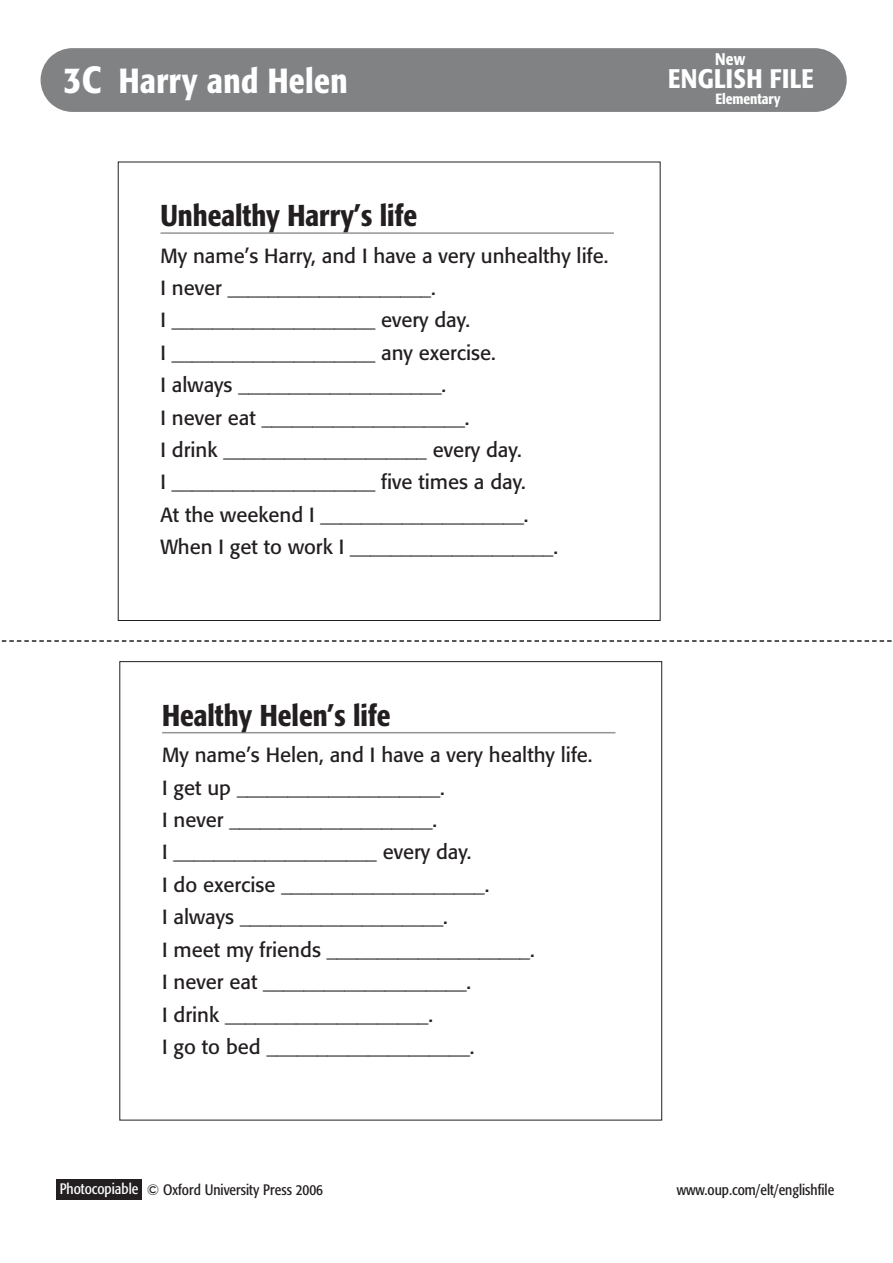
<style>
.page{position:relative;width:893px;height:1263px;background:#fff}
.page>*{position:absolute;margin:0;border:0;box-sizing:border-box;transform-origin:0 0}
.t1{font:500 condensed 34.5px "Formata";letter-spacing:.01em;color:#fff}
.t2{font:500 condensed 29.85px "Formata";color:#231f20}
.t3{font:500 condensed 26.55px "Formata";letter-spacing:.02em;color:#fff}
.t4{font:20.25px/32.4px "Formata";color:#231f20}
.t5{font:500 condensed 16.8px "Formata";color:#fff}
.t6{font:condensed 15px "Formata";color:#231f20}
.t7{font:500 condensed 14.7px "Formata";color:#fff}
.s1{font-size:37.5px}
.s2{color:#fff}
</style>
<div class="page">
<div style="left:56px;top:1179px;width:86px;height:21px;background:#231f20"></div>
<div style="left:41px;top:48px;width:806px;height:64px;background:#808284"></div>
<hr style="left:160px;top:232px;width:454px;height:2px;background:#939598">
<hr style="left:162px;top:732px;width:453px;height:1px;background:#939598">
<svg style="left:1px;top:640px;width:891px;height:2px"></svg>
<h1 class="t1" style="left:64px;top:66px;width:286px"><span class="s1">3C</span> Harry and Helen</h1>
<h2 class="t2" style="left:160px;top:203px;width:258px">Unhealthy Harry’s life</h2>
<p class="t4" style="left:160px;top:241px;width:449px">My name’s Harry, and I have a very unhealthy life.<br>I never ____________________.<br>I ____________________ every day.<br>I ____________________ any exercise.<br>I always ____________________.<br>I never eat ____________________.<br>I drink ____________________ every day.<br>I ____________________ five times a day.<br>At the weekend I ____________________.<br>When I get to work I ____________________.</p>
<h2 class="t2" style="left:162px;top:703px;width:230px">Healthy Helen’s life</h2>
<p class="t4" style="left:162px;top:740px;width:432px">My name’s Helen, and I have a very healthy life.<br>I get up ____________________.<br>I never ____________________.<br>I ____________________ every day.<br>I do exercise ____________________.<br>I always ____________________.<br>I meet my friends ____________________.<br>I never eat ____________________.<br>I drink ____________________.<br>I go to bed ____________________.</p>
<p class="t5" style="left:715px;top:52px;width:32px">New</p>
<h3 class="t3" style="left:668px;top:67px;width:147px">ENGLISH FILE</h3>
<p class="t7" style="left:715px;top:92px;width:67px">Elementary</p>
<p class="t6" style="left:60px;top:1184px;width:265px"><span class="s2">Photocopiable</span> © Oxford University Press 2006</p>
<p class="t6" style="left:677px;top:1184px;width:159px">www.oup.com/elt/englishfile</p>
</div>
